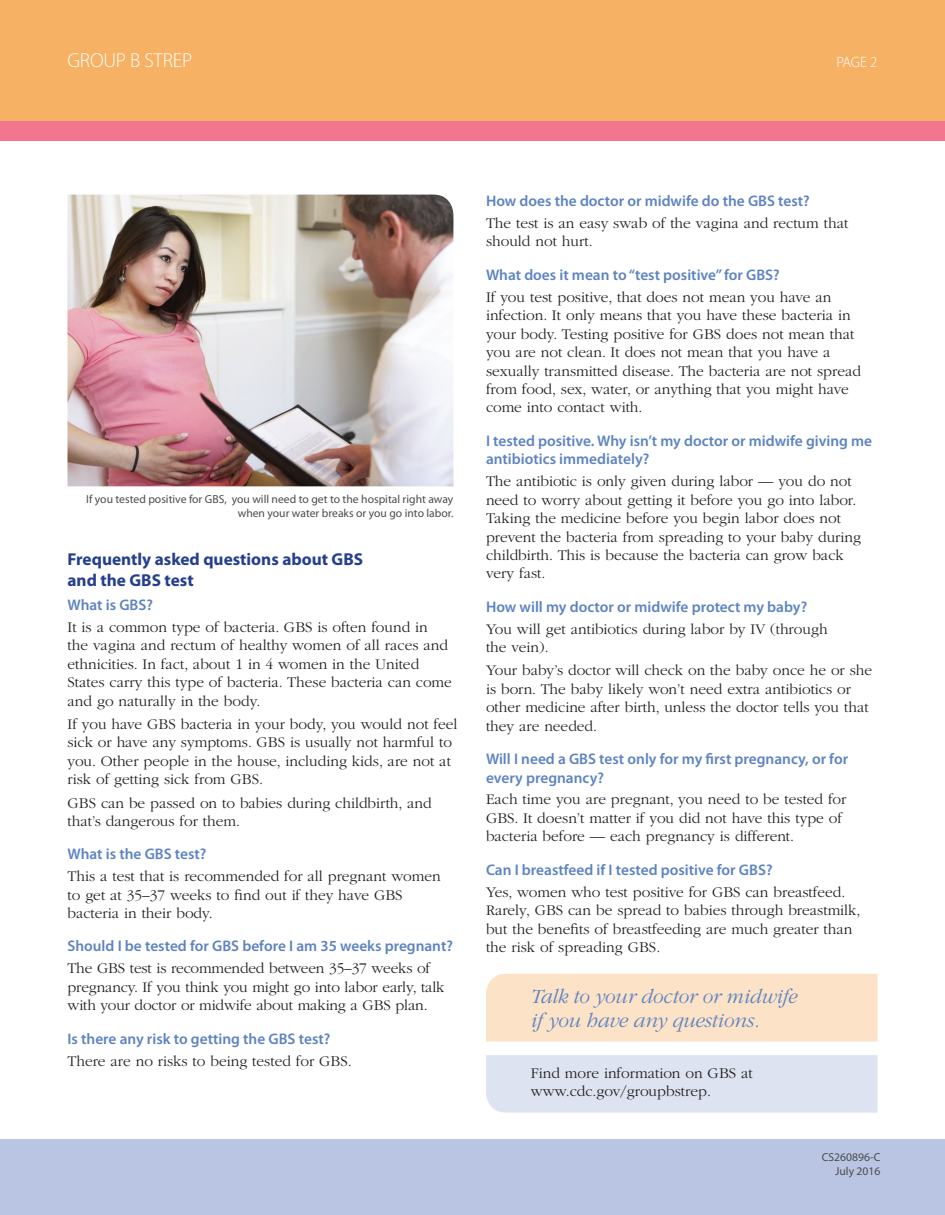
<style>
.page{position:relative;width:945px;height:1215px;background:#fff}
.page>*{position:absolute;margin:0;border:0;box-sizing:border-box;transform-origin:0 0}
.t1{font:italic 300 21px/24px "ITC Garamond Std";letter-spacing:-.01em;color:#5d83c2}
.t2{font:300 20.25px "Myriad Pro";letter-spacing:-.01em;color:#fff}
.t3{font:700 17.25px/20.7px "Myriad Pro";color:#253f8e}
.t4{font:300 15.3px/18.5px "ITC Garamond Std";color:#231f20}
.t5{font:600 15.3px/18.5px "Myriad Pro";color:#5d83c2}
.t6{font:300 15px "Myriad Pro";color:#fff}
.t7{font:11.7px/14px "Myriad Pro";color:#4b4c4d;text-align:right}
</style>
<div class="page">
<div style="left:0;top:1139px;width:945px;height:76px;background:#b9c5e3"></div>
<div style="left:0;top:0;width:945px;height:122px;background:#f7b164"></div>
<div style="left:0;top:122px;width:945px;height:19px;background:#f2768d"></div>
<img style="left:68px;top:195px;width:385px;height:291px">
<div style="left:486px;top:974px;width:392px;height:68px;background:#fce3c7"></div>
<div style="left:486px;top:1055px;width:392px;height:58px;background:#dde3f1"></div>
<h2 class="t2" style="left:68px;top:49px;width:126px">GROUP B STREP</h2>
<p class="t6" style="left:837px;top:53px;width:42px">PAGE 2</p>
<p class="t7" style="left:86px;top:492px;width:369px">If you tested positive for GBS, you will need to get to the hospital right away when your water breaks or you go into labor.</p>
<h3 class="t3" style="left:68px;top:548px;width:297px">Frequently asked questions about GBS and the GBS test</h3>
<h4 class="t5" style="left:68px;top:595px;width:87px">What is GBS?</h4>
<p class="t4" style="left:68px;top:618px;width:386px">It is a common type of bacteria. GBS is often found in the vagina and rectum of healthy women of all races and ethnicities. In fact, about 1 in 4 women in the United States carry this type of bacteria. These bacteria can come and go naturally in the body.</p>
<p class="t4" style="left:68px;top:715px;width:391px">If you have GBS bacteria in your body, you would not feel sick or have any symptoms. GBS is usually not harmful to you. Other people in the house, including kids, are not at risk of getting sick from GBS.</p>
<p class="t4" style="left:68px;top:794px;width:366px">GBS can be passed on to babies during childbirth, and that’s dangerous for them.</p>
<h4 class="t5" style="left:68px;top:845px;width:141px">What is the GBS test?</h4>
<p class="t4" style="left:68px;top:867px;width:375px">This a test that is recommended for all pregnant women to get at 35–37 weeks to find out if they have GBS bacteria in their body.</p>
<h4 class="t5" style="left:68px;top:937px;width:387px">Should I be tested for GBS before I am 35 weeks pregnant?</h4>
<p class="t4" style="left:68px;top:960px;width:379px">The GBS test is recommended between 35–37 weeks of pregnancy. If you think you might go into labor early, talk with your doctor or midwife about making a GBS plan.</p>
<h4 class="t5" style="left:68px;top:1029px;width:264px">Is there any risk to getting the GBS test?</h4>
<p class="t4" style="left:68px;top:1052px;width:286px">There are no risks to being tested for GBS.</p>
<h4 class="t5" style="left:486px;top:191px;width:325px">How does the doctor or midwife do the GBS test?</h4>
<p class="t4" style="left:486px;top:214px;width:364px">The test is an easy swab of the vagina and rectum that should not hurt.</p>
<h4 class="t5" style="left:486px;top:265px;width:295px">What does it mean to “test positive” for GBS?</h4>
<p class="t4" style="left:486px;top:288px;width:377px">If you test positive, that does not mean you have an infection. It only means that you have these bacteria in your body. Testing positive for GBS does not mean that you are not clean. It does not mean that you have a sexually transmitted disease. The bacteria are not spread from food, sex, water, or anything that you might have come into contact with.</p>
<h4 class="t5" style="left:486px;top:431px;width:388px">I tested positive. Why isn’t my doctor or midwife giving me antibiotics immediately?</h4>
<p class="t4" style="left:486px;top:472px;width:377px">The antibiotic is only given during labor — you do not need to worry about getting it before you go into labor.<br>Taking the medicine before you begin labor does not prevent the bacteria from spreading to your baby during childbirth. This is because the bacteria can grow back very fast.</p>
<h4 class="t5" style="left:486px;top:597px;width:323px">How will my doctor or midwife protect my baby?</h4>
<p class="t4" style="left:486px;top:620px;width:343px">You will get antibiotics during labor by IV (through the vein).</p>
<p class="t4" style="left:486px;top:662px;width:388px">Your baby’s doctor will check on the baby once he or she is born. The baby likely won’t need extra antibiotics or other medicine after birth, unless the doctor tells you that they are needed.</p>
<h4 class="t5" style="left:486px;top:749px;width:364px">Will I need a GBS test only for my first pregnancy, or for every pregnancy?</h4>
<p class="t4" style="left:486px;top:791px;width:362px">Each time you are pregnant, you need to be tested for<br>GBS. It doesn’t matter if you did not have this type of bacteria before — each pregnancy is different.</p>
<h4 class="t5" style="left:486px;top:860px;width:288px">Can I breastfeed if I tested positive for GBS?</h4>
<p class="t4" style="left:486px;top:883px;width:376px">Yes, women who test positive for GBS can breastfeed.<br>Rarely, GBS can be spread to babies through breastmilk, but the benefits of breastfeeding are much greater than the risk of spreading GBS.</p>
<h3 class="t1" style="left:531px;top:985px;width:268px">Talk to your doctor or midwife if you have any questions.</h3>
<p class="t4" style="left:531px;top:1064px;width:224px">Find more information on GBS at</p>
<p class="t4" style="left:531px;top:1083px;width:182px">www.cdc.gov/groupbstrep.</p>
<p class="t7" style="left:822px;top:1150px;width:60px">CS260896-C<br>July 2016</p>
</div>
